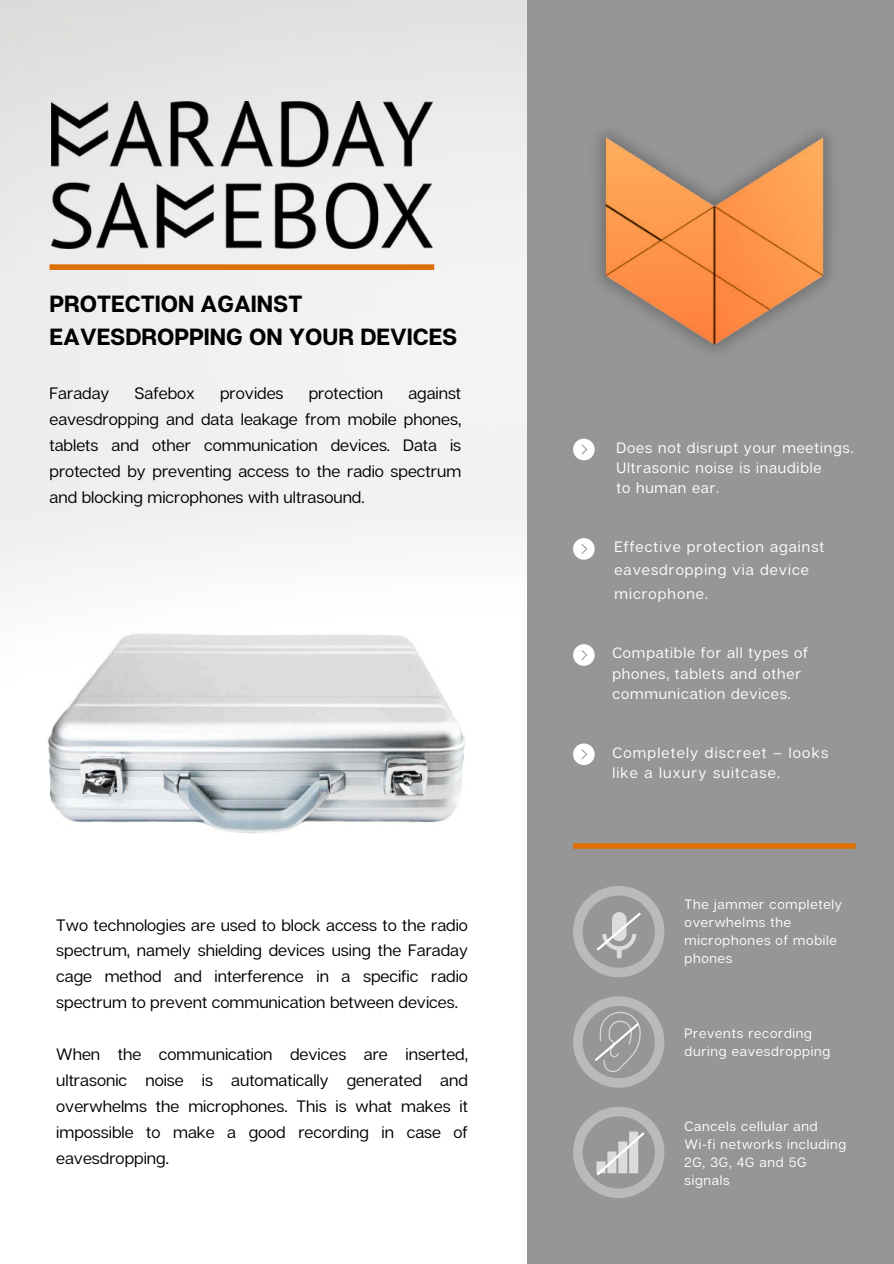
<style>
.page{position:relative;width:894px;height:1264px;background:#fff}
.page>*{position:absolute;margin:0;border:0;box-sizing:border-box;transform-origin:0 0}
.t1{font:700 23.4px/32.7px "Articulat CF";color:#000}
.t2{font:16.5px/25.8px "Articulat CF";color:#000;text-align:justify}
.t3{font:15px/20.2px "Articulat CF";letter-spacing:.055em;color:#fffffe}
.t4{font:15px/20.2px "Articulat CF";letter-spacing:.08em;color:#fffffe}
.t5{font:13.5px/18px "Articulat CF";letter-spacing:.055em;color:#fffffe}
</style>
<div class="page">
<img style="left:0;top:0;width:526px;height:496px">
<div style="left:49px;top:264px;width:385px;height:6px;background:#dd7000"></div>
<div style="left:526px;top:0;width:367px;height:1263px;background:#969696"></div>
<svg style="left:573px;top:438px;width:21px;height:22px"></svg>
<div style="left:573px;top:843px;width:282px;height:5px;background:#dd7000"></div>
<svg style="left:606px;top:886px;width:58px;height:91px"></svg>
<svg style="left:573px;top:996px;width:91px;height:91px"></svg>
<img style="left:52px;top:101px;width:380px;height:147px">
<svg style="left:573px;top:1107px;width:91px;height:90px"></svg>
<img style="left:598px;top:132px;width:233px;height:219px">
<img style="left:0;top:496px;width:616px;height:479px">
<h1 class="t1" style="left:49px;top:289px;width:409px">PROTECTION AGAINST<br>EAVESDROPPING ON YOUR DEVICES</h1>
<p class="t2" style="left:49px;top:381px;width:61px">Faraday</p>
<p class="t2" style="left:134px;top:381px;width:62px">Safebox</p>
<p class="t2" style="left:220px;top:381px;width:65px">provides</p>
<p class="t2" style="left:308px;top:381px;width:76px">protection</p>
<p class="t2" style="left:49px;top:381px;width:413px;text-indent:359px">against eavesdropping and data leakage from mobile phones, tablets and other communication devices. Data is protected by preventing access to the radio spectrum and blocking microphones with ultrasound.</p>
<p class="t2" style="left:56px;top:912px;width:413px">Two technologies are used to block access to the radio spectrum, namely shielding devices using the Faraday cage method and interference in a specific radio spectrum to prevent communication between devices.</p>
<p class="t2" style="left:56px;top:1041px;width:413px">When the communication devices are inserted, ultrasonic noise is automatically generated and overwhelms the microphones. This is what makes it impossible to make a good recording in case of eavesdropping.</p>
<p class="t3" style="left:616px;top:438px;width:238px">Does not disrupt your meetings.<br>Ultrasonic noise is inaudible<br>to human ear.</p>
<p class="t3" style="left:614px;top:535px;width:211px;line-height:23.7px">Effective protection against eavesdropping via device microphone.</p>
<p class="t3" style="left:612px;top:643px;width:197px">Compatible for all types of phones, tablets and other communication devices.</p>
<p class="t4" style="left:612px;top:743px;width:217px">Completely discreet – looks like a luxury suitcase.</p>
<p class="t5" style="left:684px;top:895px;width:159px">The jammer completely overwhelms the microphones of mobile phones</p>
<p class="t5" style="left:684px;top:1024px;width:147px">Prevents recording during eavesdropping</p>
<p class="t5" style="left:684px;top:1117px;width:163px">Cancels cellular and<br>Wi-fi networks including<br>2G, 3G, 4G and 5G signals</p>
</div>
